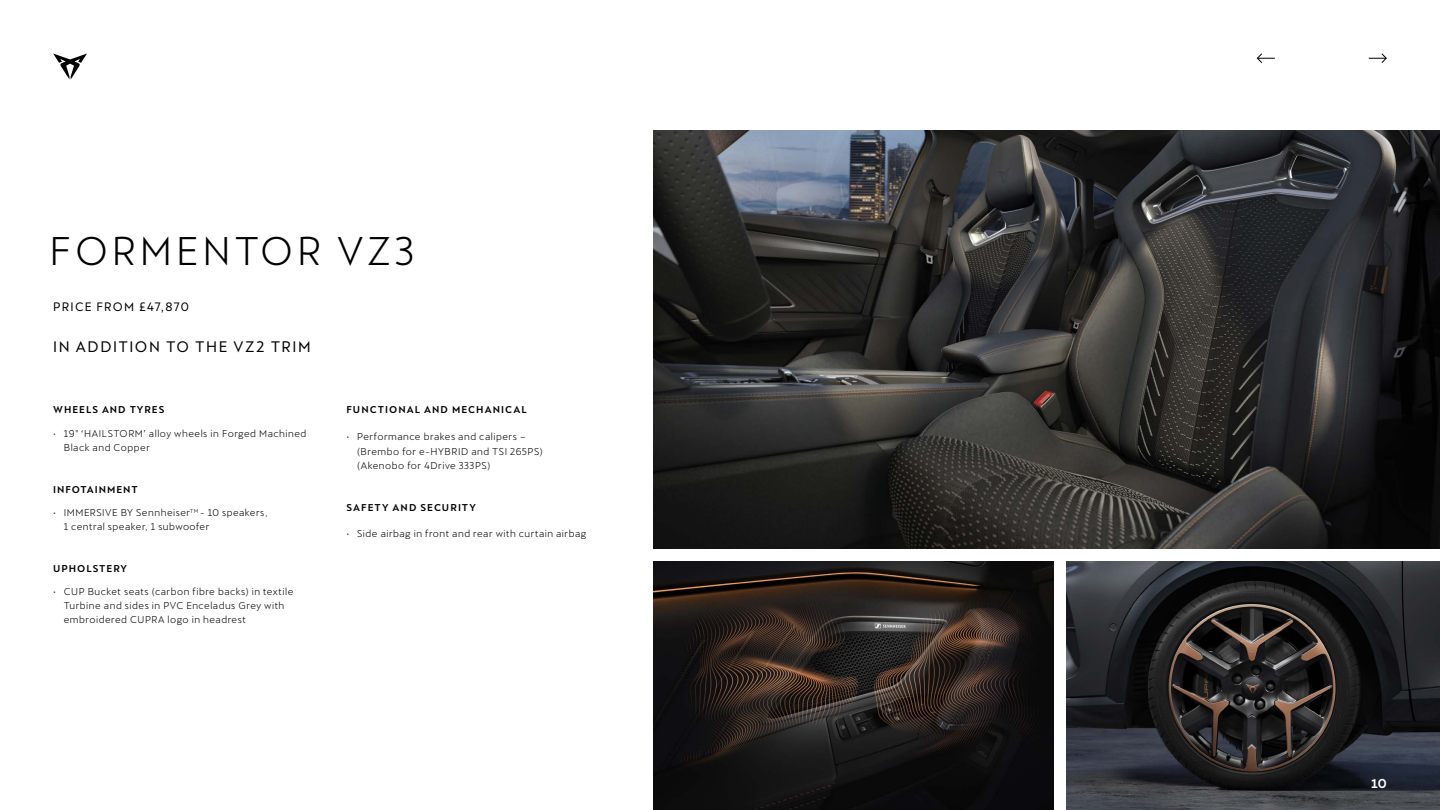
<style>
.page{position:relative;width:1440px;height:810px;background:#fff}
.page>*{position:absolute;margin:0;border:0;box-sizing:border-box;transform-origin:0 0}
.t1{font:39.38px "Cupra";letter-spacing:.1em;color:#000}
.t2{font:15px "Cupra";letter-spacing:.105em;color:#000}
.t3{font:500 12.75px "Cupra";color:#fff}
.t4{font:12px "Cupra";letter-spacing:.095em;color:#000}
.t5{font:9.75px/14.2px "Cupra";letter-spacing:.05em;color:#000}
.t6{font:500 9.75px "Cupra";letter-spacing:.1em;color:#000}
</style>
<div class="page">
<img style="left:653px;top:131px;width:787px;height:418px">
<img style="left:1067px;top:562px;width:373px;height:248px">
<img style="left:653px;top:562px;width:400px;height:248px">
<svg style="left:53px;top:54px;width:34px;height:26px"></svg>
<svg style="left:1256px;top:53px;width:19px;height:10px"></svg>
<svg style="left:1369px;top:53px;width:18px;height:10px"></svg>
<h1 class="t1" style="left:50px;top:215px;width:366px">FORMENTOR VZ3</h1>
<p class="t4" style="left:53px;top:296px;width:137px">PRICE FROM £47,870</p>
<h2 class="t2" style="left:53px;top:332px;width:259px">IN ADDITION TO THE VZ2 TRIM</h2>
<p class="t6" style="left:53px;top:404px;width:113px">WHEELS AND TYRES</p>
<p class="t5" style="left:64px;top:424px;width:244px;text-indent:-11px">• 19″ ‘HAILSTORM’ alloy wheels in Forged Machined<br>Black and Copper</p>
<p class="t6" style="left:53px;top:484px;width:86px">INFOTAINMENT</p>
<p class="t5" style="left:64px;top:504px;width:205px;text-indent:-11px">• IMMERSIVE BY Sennheiser<sup>TM</sup> - 10 speakers,<br>1 central speaker, 1 subwoofer</p>
<p class="t6" style="left:53px;top:563px;width:75px">UPHOLSTERY</p>
<p class="t5" style="left:64px;top:583px;width:231px;text-indent:-11px">• CUP Bucket seats (carbon fibre backs) in textile<br>Turbine and sides in PVC Enceladus Grey with embroidered CUPRA logo in headrest</p>
<p class="t6" style="left:347px;top:404px;width:182px">FUNCTIONAL AND MECHANICAL</p>
<p class="t5" style="left:357px;top:428px;width:187px;text-indent:-11px">• Performance brakes and calipers – (Brembo for e-HYBRID and TSI 265PS) (Akenobo for 4Drive 333PS)</p>
<p class="t6" style="left:347px;top:501px;width:131px">SAFETY AND SECURITY</p>
<p class="t5" style="left:347px;top:525px;width:241px">• Side airbag in front and rear with curtain airbag</p>
<h3 class="t3" style="left:1371px;top:776px;width:17px">10</h3>
</div>
